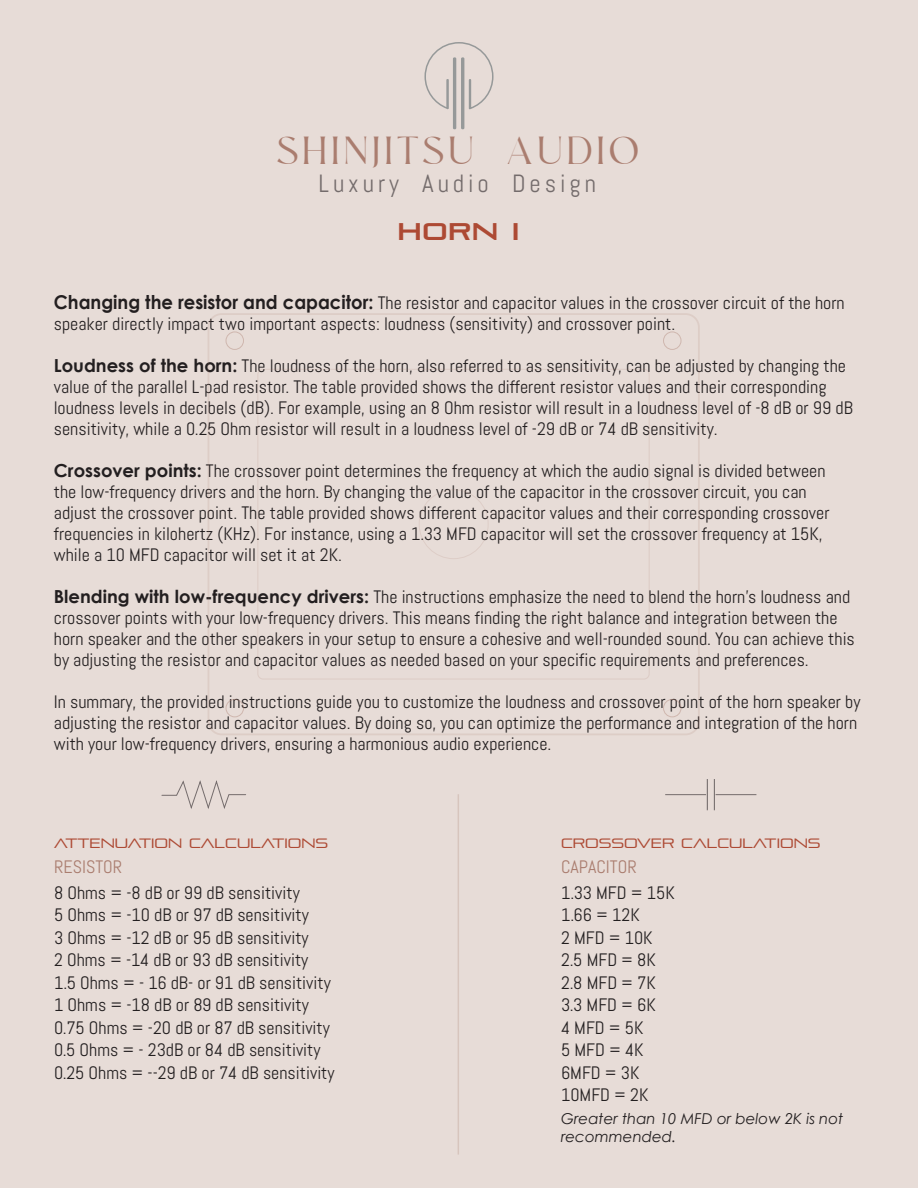
<style>
.page{position:relative;width:918px;height:1188px;background:#e7dcd7}
.page>*{position:absolute;margin:0;border:0;box-sizing:border-box;transform-origin:0 0}
.t1{font:39px "Runalto";letter-spacing:.07em;color:#aa7d6f}
.t2{font:24.9px "Abel";letter-spacing:.16em;color:#746c6c}
.t3{font:700 24px "Pirulen Rg";color:#ad4a34}
.t4{font:18px/22.5px "Abel";color:#231f20}
.t5{font:18px "Abel";color:#aa7d6f}
.t6{font:italic 15px/18px "Century Gothic";color:#231f20}
.t7{font:13.5px "Pirulen Bk";color:#ad4a34}
.s1{font-family:"Century Gothic";font-weight:700;font-size:19.05px}
.s2{font-family:"Century Gothic";font-weight:700}
</style>
<div class="page">
<div style="left:453px;top:57px;width:3px;height:72px;border:2px solid #969999"></div>
<div style="left:461px;top:57px;width:3px;height:72px;border:2px solid #969999"></div>
<svg style="left:424px;top:42px;width:70px;height:68px"></svg>
<hr style="left:716px;top:794px;width:40px;height:1px;background:#746c6c">
<hr style="left:714px;top:779px;width:1px;height:31px;background:#746c6c">
<hr style="left:666px;top:794px;width:40px;height:1px;background:#746c6c">
<hr style="left:707px;top:779px;width:1px;height:31px;background:#746c6c">
<svg style="left:161px;top:780px;width:85px;height:29px"></svg>
<hr style="left:458px;top:794px;width:1px;height:361px;background:#b29182">
<div style="left:208px;top:313px;width:492px;height:422px;border:2px solid #aa7d6f;border-radius:13px"></div>
<div style="left:257px;top:369px;width:393px;height:311px;border:1px solid #aa7d6f;border-radius:5px"></div>
<div style="left:663px;top:332px;width:18px;height:18px;border:1px solid #aa7d6f;border-radius:50%"></div>
<div style="left:226px;top:332px;width:18px;height:18px;border:1px solid #aa7d6f;border-radius:50%"></div>
<div style="left:226px;top:699px;width:18px;height:18px;border:1px solid #aa7d6f;border-radius:50%"></div>
<div style="left:663px;top:699px;width:18px;height:18px;border:1px solid #aa7d6f;border-radius:50%"></div>
<div style="left:419px;top:489px;width:70px;height:70px;border:1px solid #aa7d6f;border-radius:50%"></div>
<h1 class="t1" style="left:276px;top:133px;width:365px">SHINJITSU AUDIO</h1>
<h2 class="t2" style="left:319px;top:168px;width:279px">Luxury Audio Design</h2>
<h3 class="t3" style="left:398px;top:217px;width:123px">HORN I</h3>
<p class="t4" style="left:54px;top:293px;width:792px;line-height:21px"><span class="s1">Changing the resistor and capacitor:</span> The resistor and capacitor values in the crossover circuit of the horn speaker directly impact two important aspects: loudness (sensitivity) and crossover point.</p>
<p class="t4" style="left:54px;top:356px;width:801px;line-height:21px"><span class="s2">Loudness of the horn:</span> The loudness of the horn, also referred to as sensitivity, can be adjusted by changing the value of the parallel L-pad resistor. The table provided shows the different resistor values and their corresponding loudness levels in decibels (dB). For example, using an 8 Ohm resistor will result in a loudness level of -8 dB or 99 dB sensitivity, while a 0.25 Ohm resistor will result in a loudness level of -29 dB or 74 dB sensitivity.</p>
<p class="t4" style="left:54px;top:461px;width:777px;line-height:21px"><span class="s2">Crossover points:</span> The crossover point determines the frequency at which the audio signal is divided between the low-frequency drivers and the horn. By changing the value of the capacitor in the crossover circuit, you can adjust the crossover point. The table provided shows different capacitor values and their corresponding crossover frequencies in kilohertz (KHz). For instance, using a 1.33 MFD capacitor will set the crossover frequency at 15K, while a 10 MFD capacitor will set it at 2K.</p>
<p class="t4" style="left:54px;top:587px;width:803px;line-height:21px"><span class="s2">Blending with low-frequency drivers:</span> The instructions emphasize the need to blend the horn’s loudness and crossover points with your low-frequency drivers. This means finding the right balance and integration between the horn speaker and the other speakers in your setup to ensure a cohesive and well-rounded sound. You can achieve this by adjusting the resistor and capacitor values as needed based on your specific requirements and preferences.</p>
<p class="t4" style="left:54px;top:692px;width:808px;line-height:21px">In summary, the provided instructions guide you to customize the loudness and crossover point of the horn speaker by adjusting the resistor and capacitor values. By doing so, you can optimize the performance and integration of the horn with your low-frequency drivers, ensuring a harmonious audio experience.</p>
<p class="t7" style="left:54px;top:836px;width:276px">ATTENUATION CALCULATIONS</p>
<p class="t5" style="left:54px;top:855px;width:70px">RESISTOR</p>
<p class="t4" style="left:54px;top:881px;width:282px">8 Ohms = -8 dB or 99 dB sensitivity<br>5 Ohms = -10 dB or 97 dB sensitivity<br>3 Ohms = -12 dB or 95 dB sensitivity<br>2 Ohms = -14 dB or 93 dB sensitivity 1.5 Ohms = - 16 dB- or 91 dB sensitivity 1 Ohms = -18 dB or 89 dB sensitivity 0.75 Ohms = -20 dB or 87 dB sensitivity 0.5 Ohms = - 23dB or 84 dB sensitivity 0.25 Ohms = --29 dB or 74 dB sensitivity</p>
<p class="t7" style="left:561px;top:836px;width:261px">CROSSOVER CALCULATIONS</p>
<p class="t5" style="left:561px;top:855px;width:77px">CAPACITOR</p>
<p class="t4" style="left:561px;top:881px;width:115px">1.33 MFD = 15K<br>1.66 = 12K<br>2 MFD = 10K<br>2.5 MFD = 8K<br>2.8 MFD = 7K<br>3.3 MFD = 6K<br>4 MFD = 5K<br>5 MFD = 4K<br>6MFD = 3K<br>10MFD = 2K</p>
<p class="t6" style="left:561px;top:1109px;width:284px">Greater than 10 MFD or below 2K is not recommended.</p>
</div>
